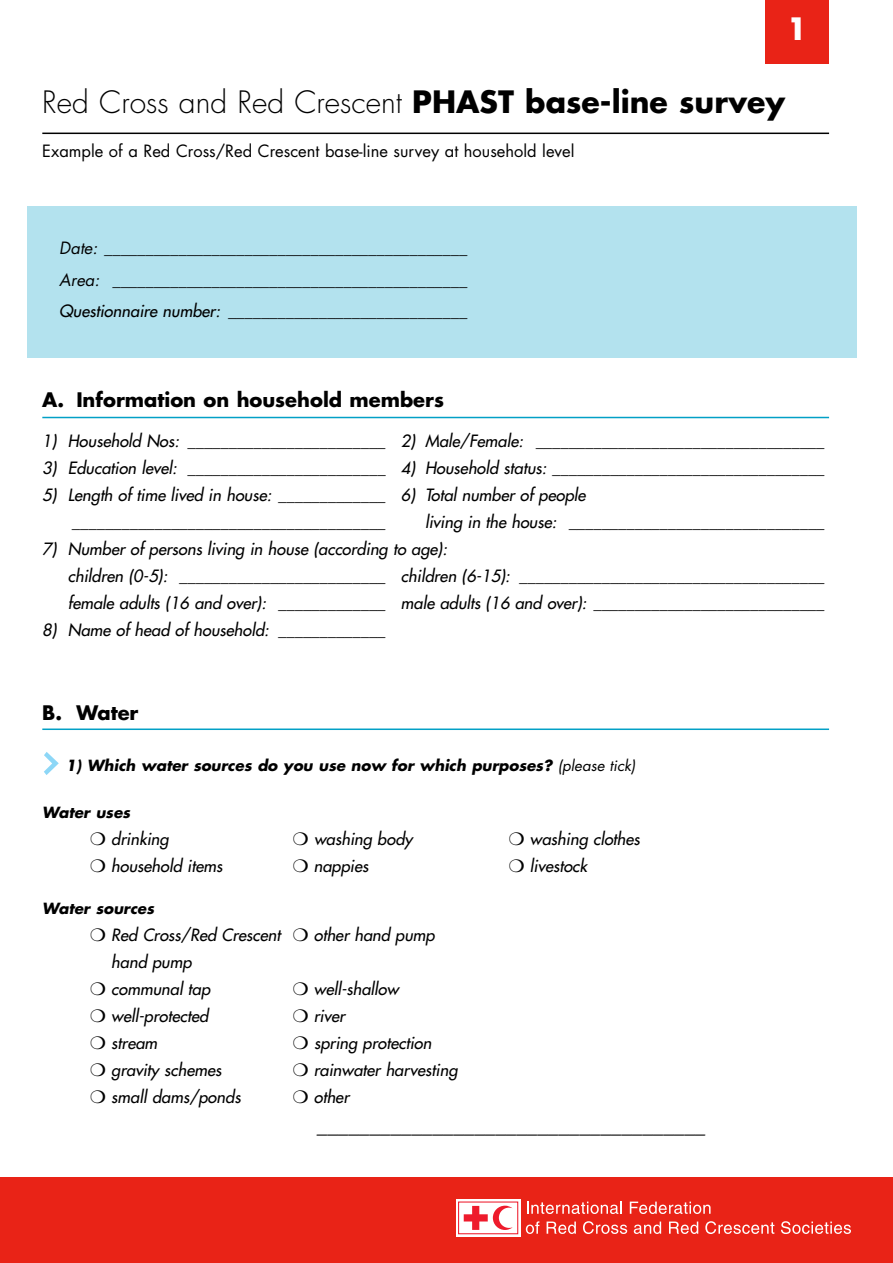
<style>
.page{position:relative;width:893px;height:1263px;background:#fff}
.page>*{position:absolute;margin:0;border:0;box-sizing:border-box;transform-origin:0 0}
.t1{font:300 30px "Futura";color:#000}
.t2{font:700 30px "Futura";color:#fff}
.t3{font:italic 21px "Futura";color:#000}
.t4{font:700 19.5px "Futura";color:#000}
.t5{font:italic 16.5px/27px "Futura";color:#000}
.t6{font:16.5px "Futura";color:#000}
.t7{font:italic 700 15px "Futura";color:#000}
.s1{font-weight:700}
.s2{font-style:inherit}
.s3{font-weight:400}
</style>
<div class="page">
<div style="left:28px;top:207px;width:829px;height:151px;background:#b3e2ee"></div>
<div style="left:765px;top:0;width:64px;height:64px;background:#e92317"></div>
<div style="left:0;top:1178px;width:893px;height:85px;background:#e92317"></div>
<svg style="left:456px;top:1199px;width:64px;height:37px"></svg>
<svg style="left:464px;top:1206px;width:49px;height:24px"></svg>
<div style="left:458px;top:1202px;width:60px;height:32px;border:1px solid #ee1b2c"></div>
<svg style="left:527px;top:1202px;width:95px;height:12px"></svg>
<svg style="left:630px;top:1202px;width:80px;height:12px"></svg>
<svg style="left:526px;top:1221px;width:13px;height:13px"></svg>
<svg style="left:546px;top:1222px;width:30px;height:12px"></svg>
<svg style="left:583px;top:1221px;width:44px;height:13px"></svg>
<svg style="left:634px;top:1222px;width:27px;height:12px"></svg>
<svg style="left:669px;top:1222px;width:29px;height:12px"></svg>
<svg style="left:705px;top:1221px;width:69px;height:13px"></svg>
<svg style="left:781px;top:1221px;width:70px;height:13px"></svg>
<hr style="left:42px;top:133px;width:787px;height:1px;background:#000">
<hr style="left:42px;top:417px;width:787px;height:1px;background:#02a0c6">
<hr style="left:42px;top:729px;width:787px;height:1px;background:#02a0c6">
<svg style="left:44px;top:752px;width:15px;height:23px"></svg>
<h1 class="t2" style="left:787px;top:15px;width:22px">1</h1>
<h1 class="t1" style="left:42px;top:89px;width:744px">Red Cross and Red Crescent <span class="s1">PHAST base-line survey</span></h1>
<p class="t6" style="left:42px;top:144px;width:534px">Example of a Red Cross/Red Crescent base-line survey at household level</p>
<p class="t5" style="left:59px;top:234px;width:413px;line-height:31.5px;text-align:justify"><span class="s2">Date:</span> ____________________________________________ <span class="s2">Area:</span> ___________________________________________ Questionnaire number: _____________________________</p>
<p class="t4" style="left:42px;top:391px;width:403px">A. Information on household members</p>
<p class="t5" style="left:42px;top:428px;width:787px">1) Household Nos: ________________________ 2) Male/Female: ___________________________________</p>
<p class="t5" style="left:42px;top:455px;width:787px">3) Education level: ________________________ 4) Household status: _________________________________</p>
<p class="t5" style="left:72px;top:482px;width:518px;text-indent:-30px">5) Length of time lived in house: _____________ 6) Total number of people ______________________________________</p>
<p class="t5" style="left:425px;top:509px;width:404px">living in the house: _______________________________</p>
<p class="t5" style="left:68px;top:536px;width:761px;text-indent:-26px">7) Number of persons living in house (according to age):<br>children (0-5): _________________________ children (6-15): _____________________________________ female adults (16 and over): _____________ male adults (16 and over): ____________________________</p>
<p class="t5" style="left:42px;top:617px;width:348px">8) Name of head of household: _____________</p>
<p class="t4" style="left:42px;top:703px;width:98px">B. Water</p>
<p class="t7" style="left:66px;top:758px;width:574px">1) Which water sources do you use now for which purposes? <span class="s3">(please tick)</span></p>
<p class="t7" style="left:42px;top:806px;width:92px">Water uses</p>
<p class="t5" style="left:90px;top:827px;width:83px">❍ drinking</p>
<p class="t5" style="left:293px;top:827px;width:121px">❍ washing body</p>
<p class="t5" style="left:509px;top:827px;width:135px">❍ washing clothes</p>
<p class="t5" style="left:90px;top:854px;width:137px">❍ household items</p>
<p class="t5" style="left:293px;top:854px;width:80px">❍ nappies</p>
<p class="t5" style="left:509px;top:854px;width:80px">❍ livestock</p>
<p class="t7" style="left:42px;top:902px;width:116px">Water sources</p>
<p class="t5" style="left:90px;top:923px;width:349px">❍ Red Cross/Red Crescent ❍ other hand pump</p>
<p class="t5" style="left:111px;top:950px;width:85px">hand pump</p>
<p class="t5" style="left:90px;top:977px;width:124px">❍ communal tap</p>
<p class="t5" style="left:293px;top:977px;width:110px">❍ well-shallow</p>
<p class="t5" style="left:90px;top:1004px;width:122px">❍ well-protected</p>
<p class="t5" style="left:293px;top:1004px;width:57px">❍ river</p>
<p class="t5" style="left:90px;top:1031px;width:71px">❍ stream</p>
<p class="t5" style="left:293px;top:1031px;width:143px">❍ spring protection</p>
<p class="t5" style="left:90px;top:1058px;width:136px">❍ gravity schemes</p>
<p class="t5" style="left:293px;top:1058px;width:169px">❍ rainwater harvesting</p>
<p class="t5" style="left:90px;top:1085px;width:155px">❍ small dams/ponds</p>
<p class="t5" style="left:293px;top:1085px;width:61px">❍ other</p>
<p class="t3" style="left:317px;top:1115px;width:394px">_____________________________________</p>
</div>
